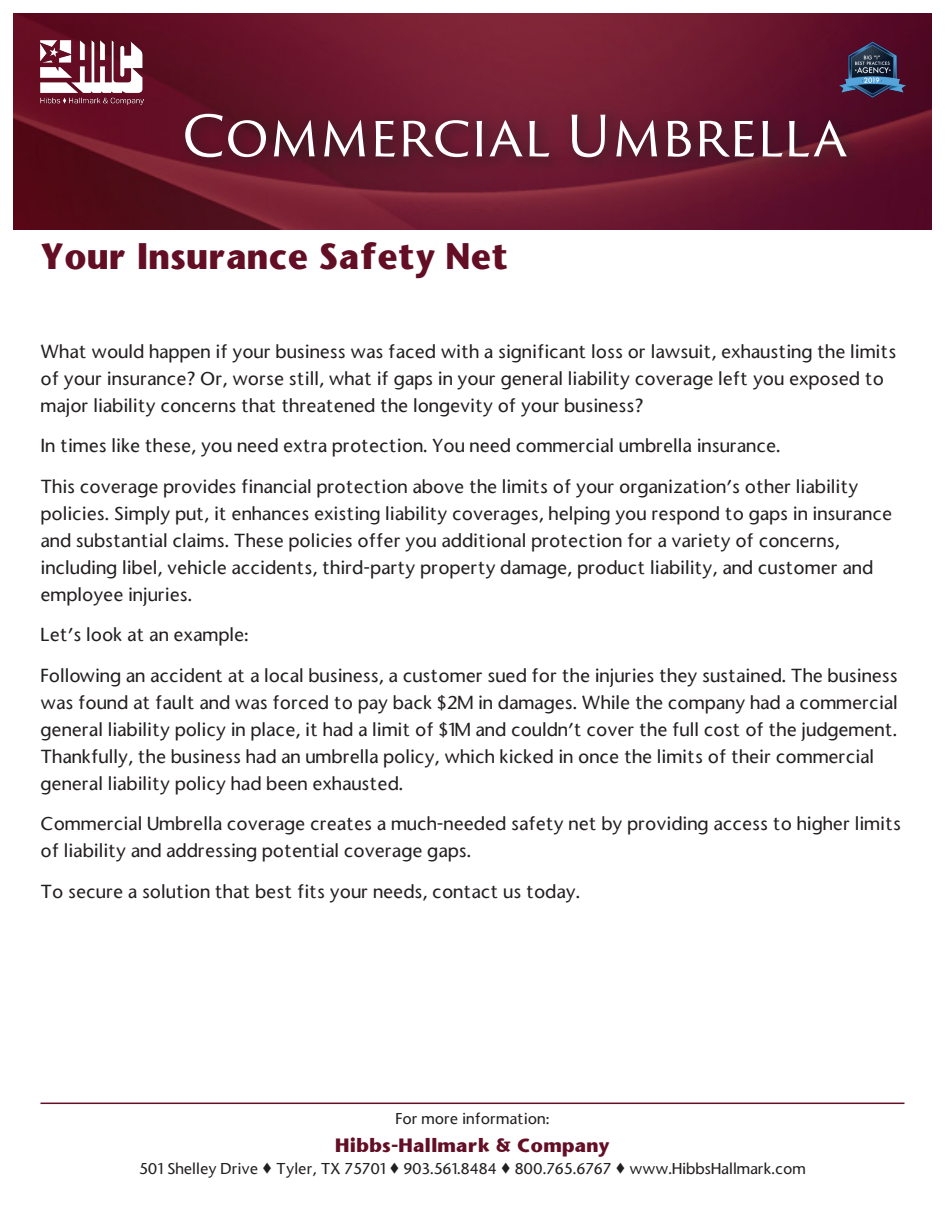
<style>
.page{position:relative;width:945px;height:1215px;background:#fff}
.page>*{position:absolute;margin:0;border:0;box-sizing:border-box;transform-origin:0 0}
.Benefits{font:55.5px "Trajan Sans Pro";letter-spacing:-.01em;color:#fff}
.t1{font:700 34.5px "Stone Sans";color:#630e25;scale:.93 1}
.Body_Paragraph{font:500 18px/27px "Stone Sans";color:#231f20}
.Benefits-2{font:700 18px "Stone Sans";color:#630e25}
.Body_Paragraph-2{font:500 15px "Stone Sans";color:#231f20}
</style>
<div class="page">
<img style="left:14px;top:14px;width:918px;height:216px">
<hr style="left:40px;top:1103px;width:864px;height:1px;background:#630e25">
<div style="left:175px;top:103px;width:690px;height:72px;background:#231f20;opacity:.35"></div>
<img style="left:40px;top:40px;width:104px;height:65px">
<img style="left:839px;top:42px;width:66px;height:55px">
<p class="Benefits" style="left:182px;top:97px;width:667px">Commercial Umbrella</p>
<p class="t1" style="left:40px;top:233px;width:505px">Your Insurance Safety Net</p>
<p class="Body_Paragraph" style="left:40px;top:338px;width:857px">What would happen if your business was faced with a significant loss or lawsuit, exhausting the limits of your insurance? Or, worse still, what if gaps in your general liability coverage left you exposed to major liability concerns that threatened the longevity of your business?</p>
<p class="Body_Paragraph" style="left:40px;top:432px;width:742px">In times like these, you need extra protection. You need commercial umbrella insurance.</p>
<p class="Body_Paragraph" style="left:40px;top:473px;width:853px">This coverage provides financial protection above the limits of your organization’s other liability policies. Simply put, it enhances existing liability coverages, helping you respond to gaps in insurance and substantial claims. These policies offer you additional protection for a variety of concerns, including libel, vehicle accidents, third-party property damage, product liability, and customer and employee injuries.</p>
<p class="Body_Paragraph" style="left:40px;top:621px;width:210px">Let’s look at an example:</p>
<p class="Body_Paragraph" style="left:40px;top:662px;width:859px">Following an accident at a local business, a customer sued for the injuries they sustained. The business was found at fault and was forced to pay back $2M in damages. While the company had a commercial general liability policy in place, it had a limit of $1M and couldn’t cover the full cost of the judgement.<br>Thankfully, the business had an umbrella policy, which kicked in once the limits of their commercial general liability policy had been exhausted.</p>
<p class="Body_Paragraph" style="left:40px;top:810px;width:862px">Commercial Umbrella coverage creates a much-needed safety net by providing access to higher limits of liability and addressing potential coverage gaps.</p>
<p class="Body_Paragraph" style="left:40px;top:878px;width:541px">To secure a solution that best fits your needs, contact us today.</p>
<p class="Body_Paragraph-2" style="left:395px;top:1109px;width:156px">For more information:</p>
<p class="Benefits-2" style="left:335px;top:1133px;width:276px">Hibbs-Hallmark &amp; Company</p>
<p class="Body_Paragraph-2" style="left:139px;top:1159px;width:668px">501 Shelley Drive ▼ Tyler, TX 75701 ▼ 903.561.8484 ▼ 800.765.6767 ▼ www.HibbsHallmark.com</p>
</div>
